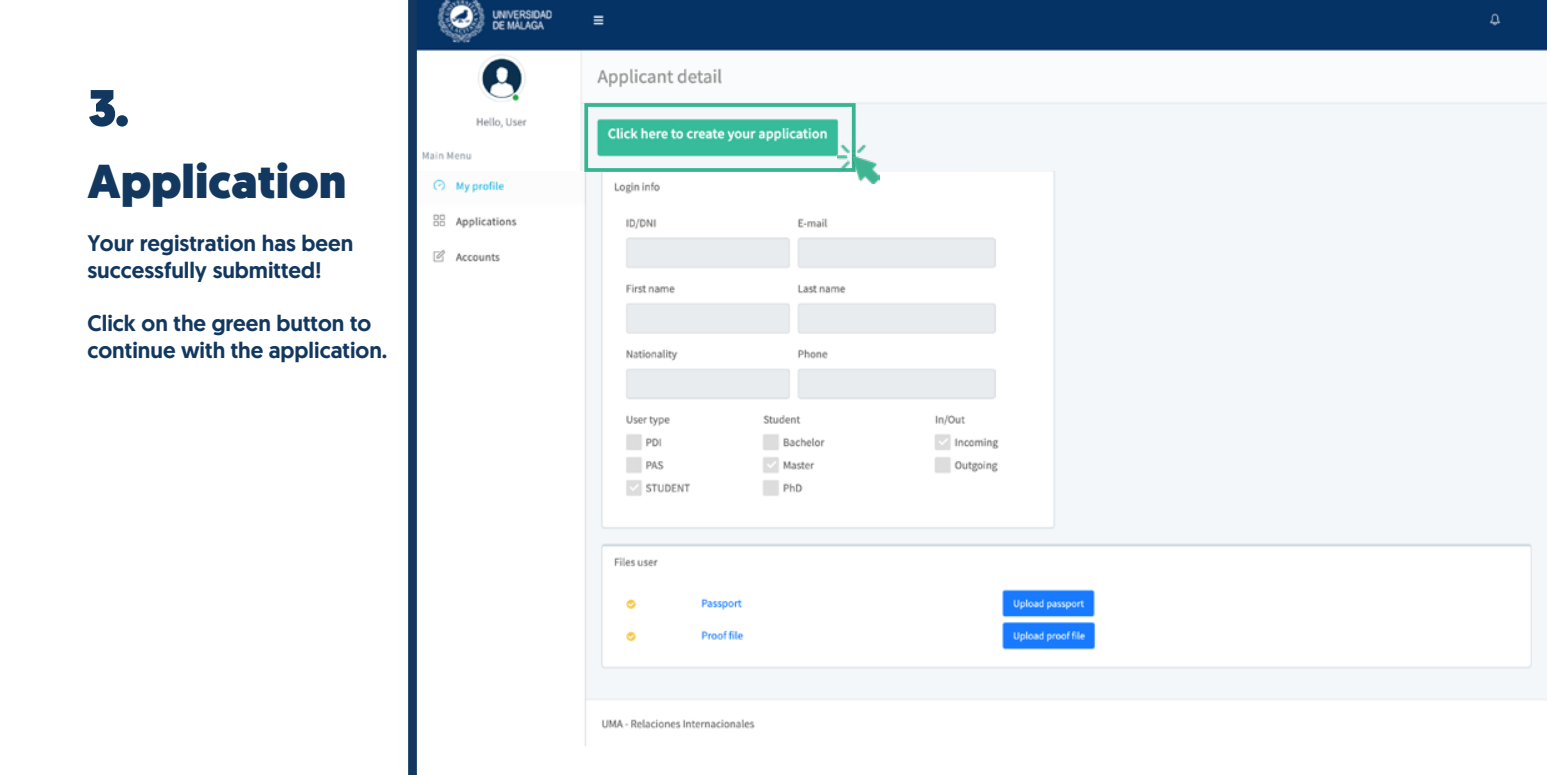
<style>
.page{position:relative;width:1550px;height:775px;background:#fff}
.page>*{position:absolute;margin:0;border:0;box-sizing:border-box;transform-origin:0 0}
.t1{font:900 51.25px "Geomanist";color:#12385f}
.t2{font:900 47.5px "Geomanist";color:#12385f}
.t3{font:500 22.5px/27px "Geomanist";color:#12385f}
</style>
<div class="page">
<img style="left:417px;top:0;width:1130px;height:172px">
<img style="left:432px;top:172px;width:1115px;height:574px">
<div style="left:408px;top:0;width:9px;height:775px;background:#12385f"></div>
<div style="left:584px;top:103px;width:272px;height:69px;border:4px solid #37b492"></div>
<img style="left:838px;top:141px;width:42px;height:42px">
<div style="left:634px;top:242px;width:86px;height:20px;background:#e9ecef"></div>
<div style="left:802px;top:242px;width:116px;height:20px;background:#e9ecef"></div>
<div style="left:634px;top:306px;width:52px;height:20px;background:#e9ecef"></div>
<div style="left:806px;top:306px;width:36px;height:20px;background:#e9ecef"></div>
<div style="left:629px;top:372px;width:86px;height:20px;background:#e9ecef"></div>
<div style="left:806px;top:372px;width:63px;height:20px;background:#e9ecef"></div>
<h1 class="t1" style="left:88px;top:73px;width:43px">3.</h1>
<h2 class="t2" style="left:88px;top:149px;width:260px">Application</h2>
<p class="t3" style="left:88px;top:230px;width:267px">Your registration has been successfully submitted!</p>
<p class="t3" style="left:88px;top:310px;width:302px">Click on the green button to continue with the application.</p>
</div>
